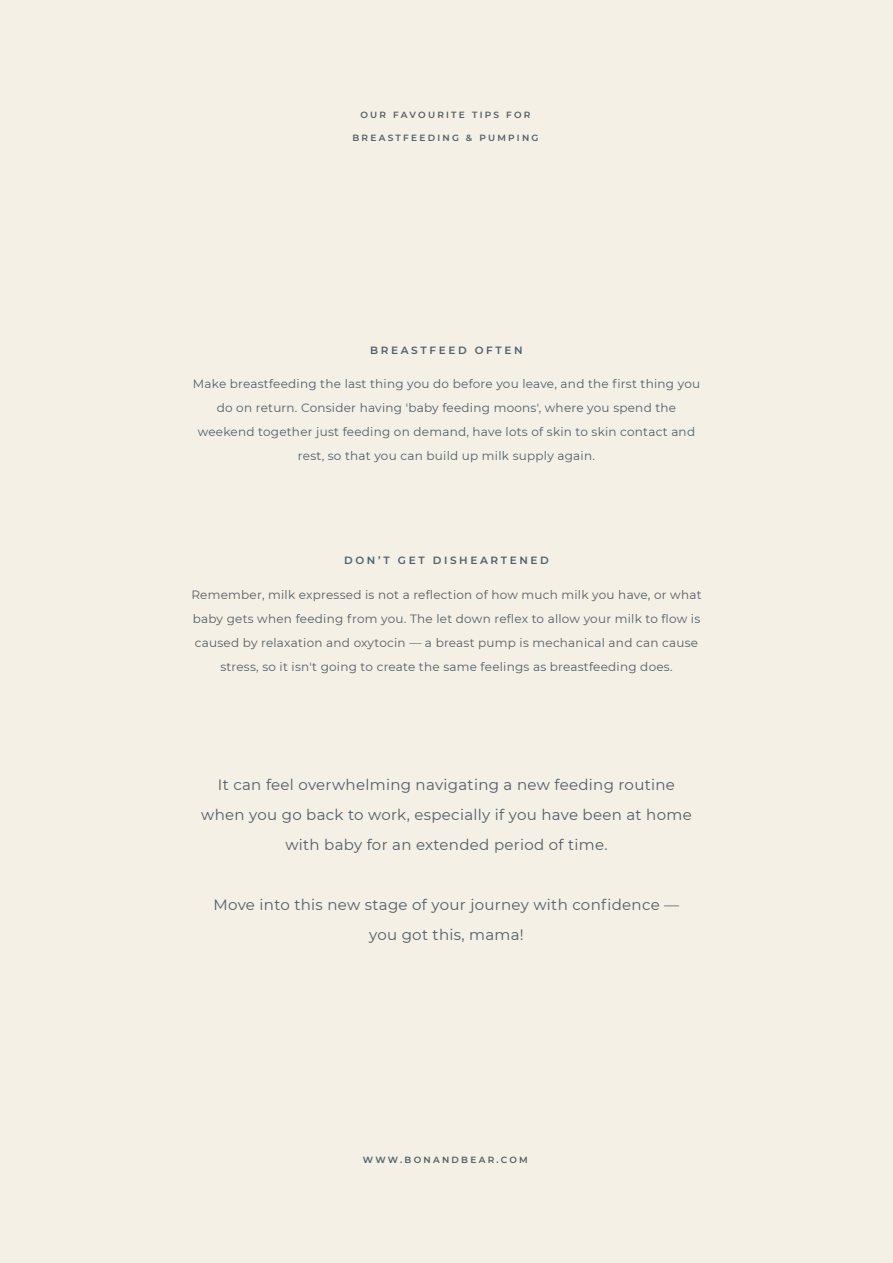
<style>
.page{position:relative;width:893px;height:1263px;background:#f4f0e6}
.page>*{position:absolute;margin:0;border:0;box-sizing:border-box;transform-origin:0 0}
.t1{font:15px/30px "Montserrat";letter-spacing:.02em;color:#525d65;text-align:center}
.t2{font:12px/24px "Montserrat";letter-spacing:.02em;color:#505e67;text-align:center}
.t3{font:600 10.5px "Montserrat";letter-spacing:.25em;color:#505e67}
.t4{font:600 9px "Montserrat";letter-spacing:.25em;color:#505d66}
</style>
<div class="page">
<p class="t4" style="left:360px;top:108px;width:172px">OUR FAVOURITE TIPS FOR</p>
<p class="t4" style="left:352px;top:131px;width:188px">BREASTFEEDING &amp; PUMPING</p>
<p class="t3" style="left:370px;top:343px;width:154px">BREASTFEED OFTEN</p>
<p class="t2" style="left:193px;top:372px;width:509px">Make breastfeeding the last thing you do before you leave, and the first thing you do on return. Consider having 'baby feeding moons', where you spend the weekend together just feeding on demand, have lots of skin to skin contact and rest, so that you can build up milk supply again.</p>
<p class="t3" style="left:344px;top:553px;width:206px">DON’T GET DISHEARTENED</p>
<p class="t2" style="left:191px;top:582px;width:512px">Remember, milk expressed is not a reflection of how much milk you have, or what baby gets when feeding from you. The let down reflex to allow your milk to flow is caused by relaxation and oxytocin — a breast pump is mechanical and can cause stress, so it isn't going to create the same feelings as breastfeeding does.</p>
<p class="t1" style="left:201px;top:769px;width:492px">It can feel overwhelming navigating a new feeding routine when you go back to work, especially if you have been at home with baby for an extended period of time.</p>
<p class="t1" style="left:214px;top:889px;width:467px">Move into this new stage of your journey with confidence — you got this, mama!</p>
<p class="t4" style="left:363px;top:1154px;width:166px">WWW.BONANDBEAR.COM</p>
</div>
